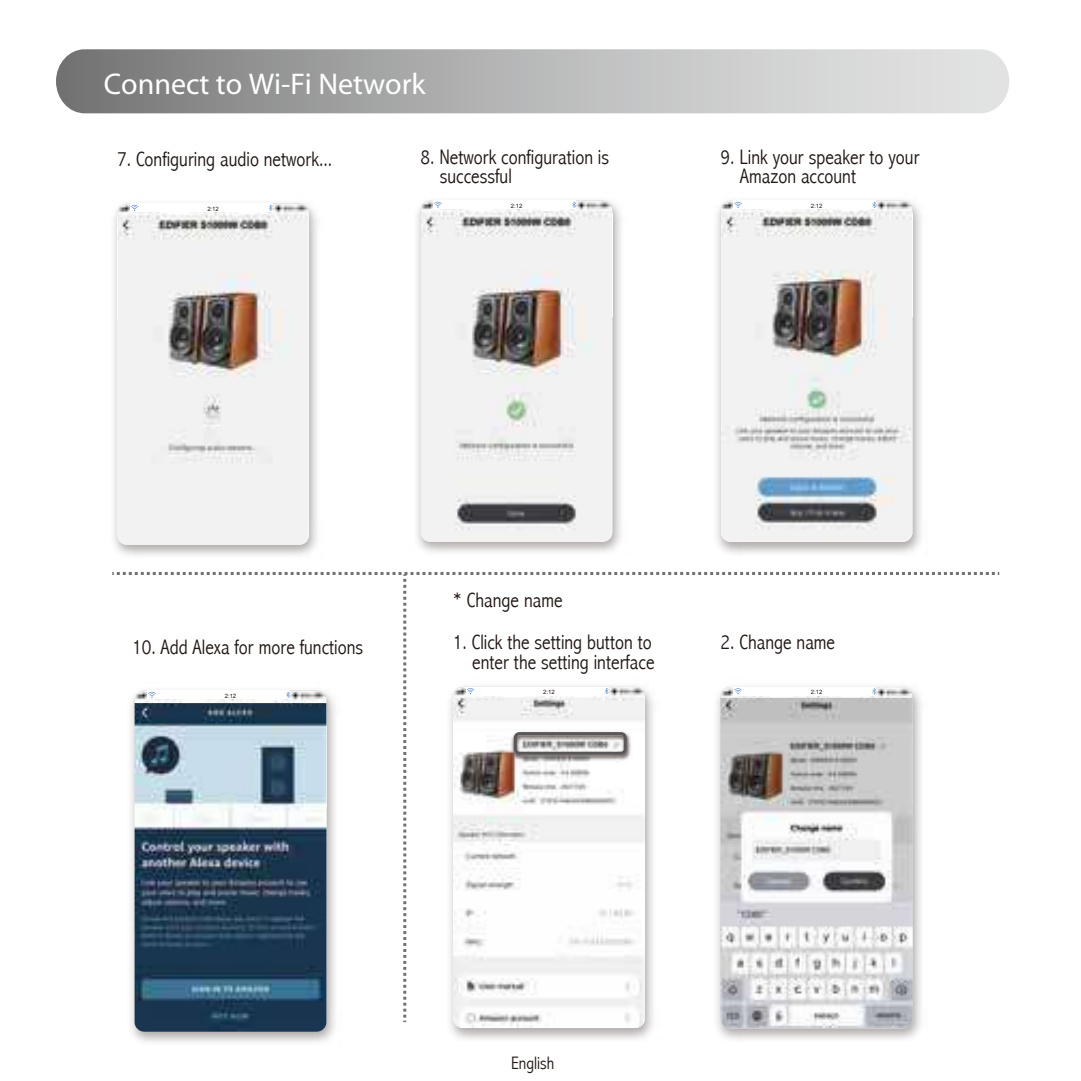
<style>
.page{position:relative;width:1081px;height:1081px;background:#fff}
.page>*{position:absolute;margin:0;border:0;box-sizing:border-box;transform-origin:0 0}
.t1{font:30px "Myriad";color:#fff}
.t2{font:300 condensed 21px/19.5px "Abadi";color:#221815}
.t3{font:300 condensed 18px "Abadi";color:#221815}
.t4{font:6px "Arial";color:#221815}
</style>
<div class="page">
<div style="left:56px;top:49px;width:952px;height:64px;background:linear-gradient(to right,#7a7a7a,#edeeee);border-radius:30px"></div>
<svg style="left:269px;top:204px;width:3px;height:7px"></svg>
<svg style="left:131px;top:204px;width:7px;height:7px"></svg>
<img style="left:118px;top:214px;width:190px;height:330px">
<img style="left:131px;top:1021px;width:204px;height:22px">
<div style="left:134px;top:1021px;width:192px;height:10px;background:#1a3550"></div>
<img style="left:717px;top:200px;width:205px;height:354px">
<div style="left:733px;top:201px;width:142px;height:8px;background:#fff"></div>
<svg style="left:872px;top:202px;width:3px;height:6px"></svg>
<svg style="left:734px;top:202px;width:7px;height:6px"></svg>
<img style="left:721px;top:211px;width:190px;height:330px">
<img style="left:417px;top:203px;width:205px;height:350px">
<div style="left:433px;top:200px;width:143px;height:9px;background:#fff"></div>
<svg style="left:572px;top:201px;width:4px;height:7px"></svg>
<svg style="left:434px;top:201px;width:7px;height:7px"></svg>
<img style="left:421px;top:211px;width:190px;height:331px">
<svg style="left:112px;top:572px;width:886px;height:449px"></svg>
<img style="left:452px;top:697px;width:193px;height:330px">
<img style="left:509px;top:729px;width:123px;height:33px">
<div style="left:513px;top:731px;width:113px;height:23px;border:3px solid #595757;border-radius:4px"></div>
<h1 class="t1" style="left:104px;top:69px;width:323px">Connect to Wi-Fi Network</h1>
<p class="t2" style="left:117px;top:150px;width:216px">7. Configuring audio network...</p>
<p class="t4" style="left:207px;top:204px;width:13px">2:12</p>
<p class="t2" style="left:439px;top:147px;width:171px;text-indent:-19px">8. Network configuration is successful</p>
<p class="t4" style="left:510px;top:201px;width:13px">2:12</p>
<p class="t2" style="left:739px;top:147px;width:181px;text-indent:-19px">9. Link your speaker to your<br>Amazon account</p>
<p class="t4" style="left:810px;top:202px;width:13px">2:12</p>
<p class="t2" style="left:132px;top:637px;width:232px">10. Add Alexa for more functions</p>
<p class="t4" style="left:225px;top:691px;width:13px">2:12</p>
<p class="t2" style="left:452px;top:590px;width:111px">* Change name</p>
<p class="t2" style="left:452px;top:632px;width:203px;text-align:right">1. Click the setting button to enter the setting interface</p>
<p class="t4" style="left:543px;top:687px;width:13px">2:12</p>
<p class="t2" style="left:720px;top:632px;width:116px">2. Change name</p>
<p class="t4" style="left:810px;top:687px;width:13px">2:12</p>
<p class="t3" style="left:511px;top:1052px;width:45px">English</p>
</div>
